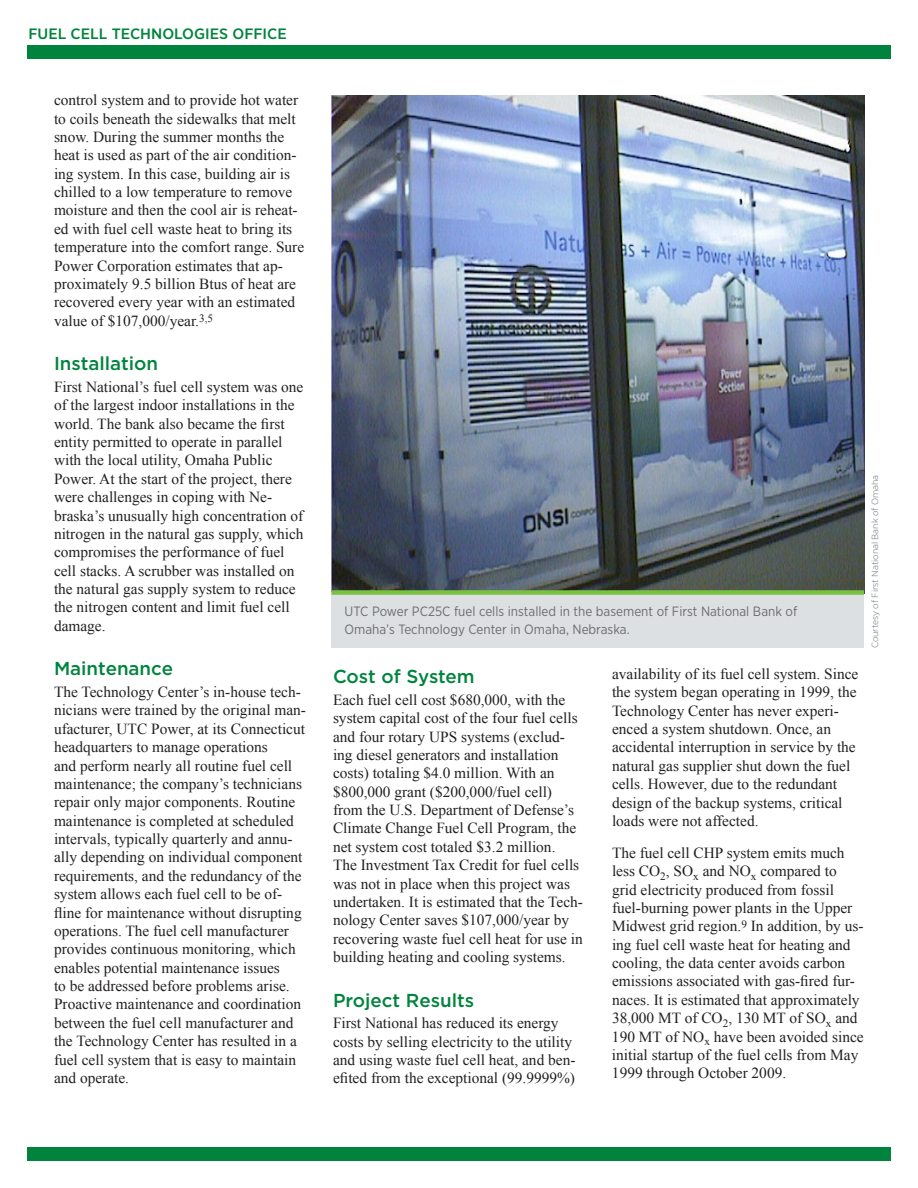
<style>
.page{position:relative;width:918px;height:1188px;background:#fff}
.page>*{position:absolute;margin:0;border:0;box-sizing:border-box;transform-origin:0 0}
.subhead_1{font:500 18.75px "Gotham";color:#00843d}
.Body_Text{font:15.3px/18.3px "Times New Roman";color:#231f20}
.t1{font:500 15px "Gotham Narrow";color:#00843d;scale:1.1 1}
.caption_reverse{font:13.5px/18px "Gotham Narrow";color:#6c6d70}
.Photo_Credits{font:300 9px "Gotham Narrow";color:#6a747b;scale:1.1 1}
</style>
<div class="page">
<img style="left:331px;top:95px;width:533px;height:497px">
<div style="left:331px;top:592px;width:533px;height:56px;background:#dde0e3"></div>
<div style="left:332px;top:590px;width:532px;height:5px;background:#79c142"></div>
<div style="left:27px;top:45px;width:864px;height:13px;background:#00843d"></div>
<div style="left:27px;top:1148px;width:864px;height:13px;background:#00843d"></div>
<p class="t1" style="left:28px;top:24px;width:236px">FUEL CELL TECHNOLOGIES OFFICE</p>
<p class="Body_Text" style="left:54px;top:91px;width:252px">control system and to provide hot water to coils beneath the sidewalks that melt snow. During the summer months the heat is used as part of the air condition&shy;ing system. In this case, building air is chilled to a low temperature to remove moisture and then the cool air is reheat&shy;ed with fuel cell waste heat to bring its temperature into the comfort range. Sure Power Corporation estimates that ap&shy;proximately 9.5 billion Btus of heat are recovered every year with an estimated value of $107,000/year.<sup>3,5</sup></p>
<p class="subhead_1" style="left:54px;top:351px;width:106px">Installation</p>
<p class="Body_Text" style="left:54px;top:377px;width:251px">First National’s fuel cell system was one of the largest indoor installations in the world. The bank also became the first entity permitted to operate in parallel with the local utility, Omaha Public Power. At the start of the project, there were challenges in coping with Ne&shy;braska’s unusually high concentration of nitrogen in the natural gas supply, which compromises the performance of fuel cell stacks. A scrubber was installed on the natural gas supply system to reduce the nitrogen content and limit fuel cell damage.</p>
<p class="subhead_1" style="left:54px;top:657px;width:121px">Maintenance</p>
<p class="Body_Text" style="left:54px;top:682px;width:253px">The Technology Center’s in-house tech&shy;nicians were trained by the original man&shy;ufacturer, UTC Power, at its Connecticut headquarters to manage operations<br>and perform nearly all routine fuel cell maintenance; the company’s technicians repair only major components. Routine maintenance is completed at scheduled intervals, typically quarterly and annu&shy;ally depending on individual component requirements, and the redundancy of the system allows each fuel cell to be of&shy;fline for maintenance without disrupting operations. The fuel cell manufacturer provides continuous monitoring, which enables potential maintenance issues<br>to be addressed before problems arise.<br>Proactive maintenance and coordination between the fuel cell manufacturer and the Technology Center has resulted in a fuel cell system that is easy to maintain and operate.</p>
<p class="caption_reverse" style="left:345px;top:602px;width:454px">UTC Power PC25C fuel cells installed in the basement of First National Bank of<br>Omaha’s Technology Center in Omaha, Nebraska.</p>
<p class="subhead_1" style="left:333px;top:664px;width:143px">Cost of System</p>
<p class="Body_Text" style="left:333px;top:690px;width:252px">Each fuel cell cost $680,000, with the system capital cost of the four fuel cells and four rotary UPS systems (exclud&shy;ing diesel generators and installation costs) totaling $4.0 million. With an $800,000 grant ($200,000/fuel cell) from the U.S. Department of Defense’s Climate Change Fuel Cell Program, the net system cost totaled $3.2 million.<br>The Investment Tax Credit for fuel cells was not in place when this project was undertaken. It is estimated that the Tech&shy;nology Center saves $107,000/year by recovering waste fuel cell heat for use in building heating and cooling systems.</p>
<p class="subhead_1" style="left:333px;top:988px;width:143px">Project Results</p>
<p class="Body_Text" style="left:333px;top:1014px;width:244px">First National has reduced its energy costs by selling electricity to the utility and using waste fuel cell heat, and ben&shy;efited from the exceptional (99.9999%)</p>
<p class="Body_Text" style="left:612px;top:664px;width:248px">availability of its fuel cell system. Since the system began operating in 1999, the Technology Center has never experi&shy;enced a system shutdown. Once, an accidental interruption in service by the natural gas supplier shut down the fuel cells. However, due to the redundant design of the backup systems, critical loads were not affected.</p>
<p class="Body_Text" style="left:612px;top:843px;width:253px">The fuel cell CHP system emits much less CO<sub>2</sub>, SO<sub>x</sub> and NO<sub>x</sub> compared to grid electricity produced from fossil fuel-burning power plants in the Upper Midwest grid region.<sup>9</sup> In addition, by us&shy;ing fuel cell waste heat for heating and cooling, the data center avoids carbon emissions associated with gas-fired fur&shy;naces. It is estimated that approximately 38,000 MT of CO<sub>2</sub>, 130 MT of SO<sub>x</sub> and 190 MT of NO<sub>x</sub> have been avoided since initial startup of the fuel cells from May 1999 through October 2009.</p>
<p class="Photo_Credits" style="left:869px;top:648px;width:159px;rotate:-90deg">Courtesy of First National Bank of Omaha</p>
</div>
